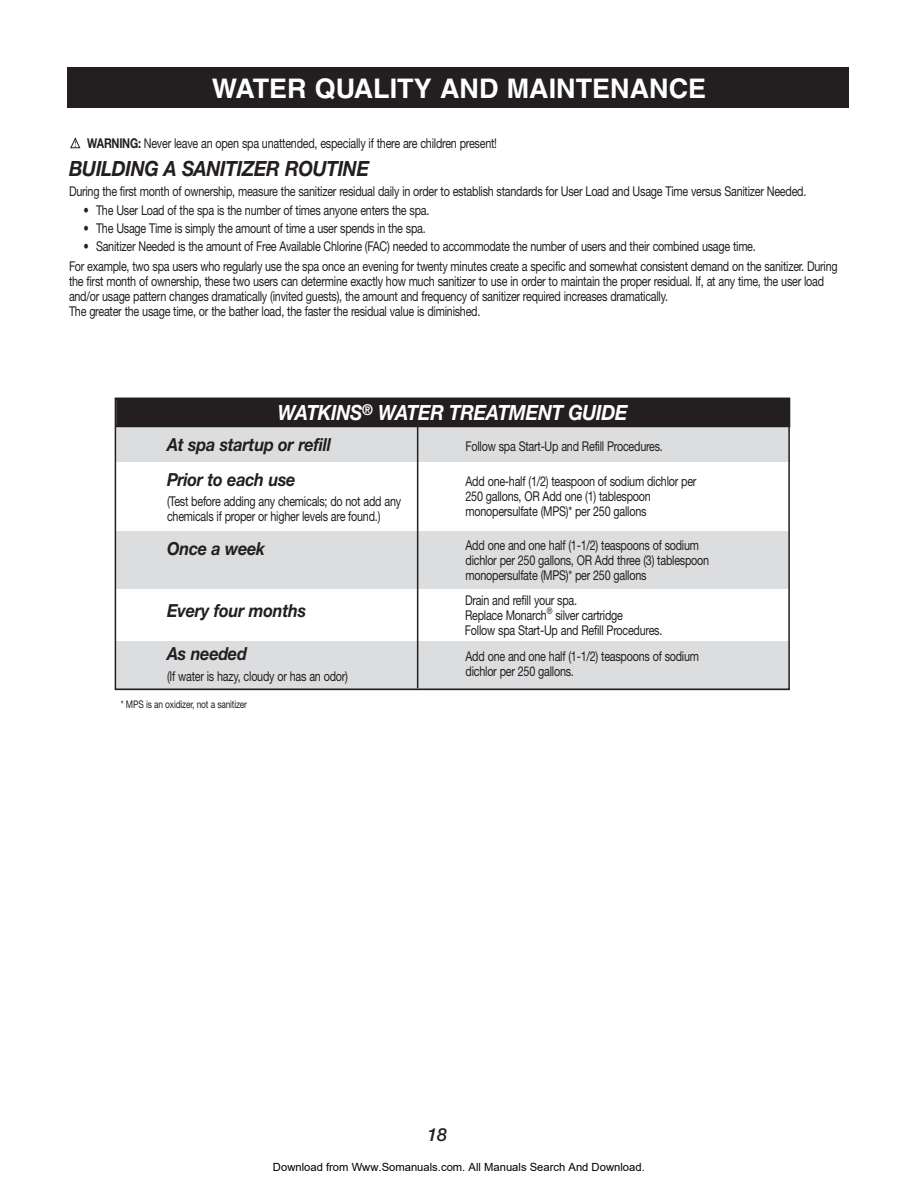
<style>
.page{position:relative;width:918px;height:1188px;background:#fff}
.page>*{position:absolute;margin:0;border:0;box-sizing:border-box;transform-origin:0 0}
.t1{font:700 27px "Helvetica";color:#fff}
.t2{font:italic 700 21px "Helvetica Neue";letter-spacing:-.015em;color:#fff;scale:.9 1}
.t3{font:italic 700 21px "Helvetica Neue";letter-spacing:-.015em;color:#231f20;scale:.9 1}
.t4{font:italic 700 18px "Helvetica Neue";letter-spacing:-.015em;color:#231f20;scale:.9 1}
.t5{font:italic 500 18px "Helvetica Neue";color:#231f20}
.t6{font:13.5px/15px "Helvetica Neue";letter-spacing:-.02em;color:#231f20;scale:.8 1}
.t7{font:11.25px "Arial";color:#000}
.t8{font:10.5px "Helvetica Neue";letter-spacing:-.02em;color:#231f20;scale:.8 1}
.t9{font:9px "Helvetica Neue";color:#231f20;scale:.8 1}
.s1{font-weight:700}
</style>
<div class="page">
<svg style="left:70px;top:138px;width:10px;height:10px"></svg>
<div style="left:68px;top:68px;width:781px;height:40px;background:#231f20"></div>
<div style="left:115px;top:427px;width:675px;height:34px;background:#dcddde"></div>
<div style="left:115px;top:531px;width:675px;height:58px;background:#dcddde"></div>
<div style="left:115px;top:642px;width:675px;height:49px;background:#dcddde"></div>
<div style="left:117px;top:399px;width:672px;height:27px;background:#231f20"></div>
<div style="left:115px;top:398px;width:675px;height:29px;border:2px solid #231f20"></div>
<hr style="left:417px;top:426px;width:1px;height:262px;background:#231f20">
<div style="left:115px;top:398px;width:675px;height:292px;border:2px solid #231f20"></div>
<h1 class="t1" style="left:212px;top:78px;width:496px">WATER QUALITY AND MAINTENANCE</h1>
<p class="t6" style="left:87px;top:137px;width:514px"><span class="s1">WARNING:</span> Never leave an open spa unattended, especially if there are children present!</p>
<h2 class="t3" style="left:69px;top:161px;width:335px">BUILDING A SANITIZER ROUTINE</h2>
<p class="t6" style="left:69px;top:185px;width:923px">During the first month of ownership, measure the sanitizer residual daily in order to establish standards for User Load and Usage Time versus Sanitizer Needed.</p>
<p class="t6" style="left:84px;top:204px;width:434px">• The User Load of the spa is the number of times anyone enters the spa.</p>
<p class="t6" style="left:84px;top:222px;width:429px">• The Usage Time is simply the amount of time a user spends in the spa.</p>
<p class="t6" style="left:69px;top:237px;width:962px;line-height:20.4px;text-indent:15px">• Sanitizer Needed is the amount of Free Available Chlorine (FAC) needed to accommodate the number of users and their combined usage time.<br>For example, two spa users who regularly use the spa once an evening for twenty minutes create a specific and somewhat consistent demand on the sanitizer. During</p>
<p class="t6" style="left:69px;top:275px;width:946px">the first month of ownership, these two users can determine exactly how much sanitizer to use in order to maintain the proper residual. If, at any time, the user load and/or usage pattern changes dramatically (invited guests), the amount and frequency of sanitizer required increases dramatically.<br>The greater the usage time, or the bather load, the faster the residual value is diminished.</p>
<h2 class="t2" style="left:278px;top:405px;width:390px">WATKINS<sup>®</sup> WATER TREATMENT GUIDE</h2>
<h3 class="t4" style="left:167px;top:438px;width:184px">At spa startup or refill</h3>
<p class="t6" style="left:466px;top:440px;width:248px">Follow spa Start-Up and Refill Procedures.</p>
<h3 class="t4" style="left:167px;top:473px;width:144px">Prior to each use</h3>
<p class="t6" style="left:167px;top:495px;width:294px">(Test before adding any chemicals; do not add any chemicals if proper or higher levels are found.)</p>
<p class="t6" style="left:466px;top:475px;width:290px">Add one-half (1/2) teaspoon of sodium dichlor per<br>250 gallons, OR Add one (1) tablespoon monopersulfate (MPS)* per 250 gallons</p>
<h3 class="t4" style="left:167px;top:542px;width:110px">Once a week</h3>
<p class="t6" style="left:466px;top:539px;width:306px">Add one and one half (1-1/2) teaspoons of sodium dichlor per 250 gallons, OR Add three (3) tablespoon monopersulfate (MPS)* per 250 gallons</p>
<h3 class="t4" style="left:167px;top:604px;width:156px">Every four months</h3>
<p class="t6" style="left:465px;top:594px;width:142px">Drain and refill your spa.<br>Replace Monarch</p>
<p class="t9" style="left:547px;top:607px;width:9px">®</p>
<p class="t6" style="left:465px;top:609px;width:248px;text-indent:90px">silver cartridge<br>Follow spa Start-Up and Refill Procedures.</p>
<h3 class="t4" style="left:167px;top:647px;width:90px">As needed</h3>
<p class="t6" style="left:167px;top:670px;width:228px">(If water is hazy, cloudy or has an odor)</p>
<p class="t8" style="left:121px;top:700px;width:159px">* MPS is an oxidizer, not a sanitizer</p>
<p class="t6" style="left:466px;top:650px;width:293px">Add one and one half (1-1/2) teaspoons of sodium dichlor per 250 gallons.</p>
<h3 class="t5" style="left:427px;top:1128px;width:22px">18</h3>
<p class="t7" style="left:273px;top:1160px;width:373px">Download from Www.Somanuals.com. All Manuals Search And Download.</p>
</div>
